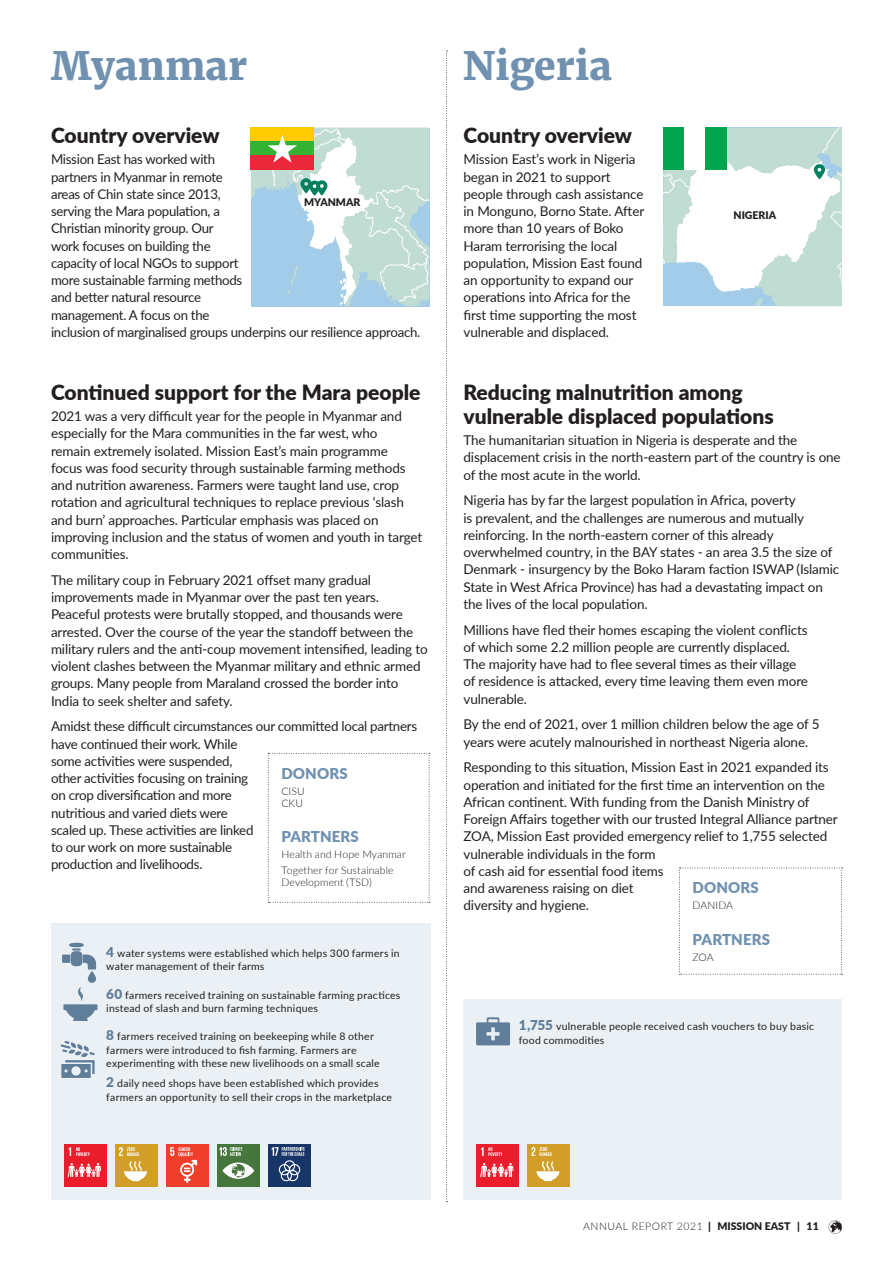
<style>
.page{position:relative;width:893px;height:1263px;background:#fff}
.page>*{position:absolute;margin:0;border:0;box-sizing:border-box;transform-origin:0 0}
.Overskrift{font:800 39px "Merriweather";color:#7091b0}
.Rubrik_14{font:900 21px/24px "Lato";color:#231f20}
.Boks_Overskrift{font:900 15px "Lato";letter-spacing:.01em;color:#7091b0}
.Brød_9_11_5{font:13.5px/17.2px "Lato";letter-spacing:-.01em;color:#231f20}
.fakta_kopi{font:10.5px/13.5px "Lato";letter-spacing:.02em;color:#231f20}
.donor{font:300 10.5px/12px "Lato";letter-spacing:.01em;color:#231f20}
.donor-2{font:300 10.5px "Lato";letter-spacing:.05em;color:#231f20}
.t1{font:900 10.5px "Lato";color:#231f20}
.s1{font-weight:900;font-size:13.5px;color:#607d99}
.s2{font-weight:900}
</style>
<div class="page">
<svg style="left:268px;top:753px;width:162px;height:150px"></svg>
<svg style="left:679px;top:868px;width:164px;height:107px"></svg>
<div style="left:51px;top:923px;width:379px;height:276px;background:#ebf0f5"></div>
<div style="left:463px;top:999px;width:379px;height:200px;background:#ebf0f5"></div>
<svg style="left:446px;top:51px;width:1px;height:1151px"></svg>
<div style="left:69px;top:943px;width:15px;height:4px;border:2px solid #607d99;border-radius:50%"></div>
<svg style="left:63px;top:944px;width:34px;height:77px"></svg>
<svg style="left:251px;top:128px;width:178px;height:179px"></svg>
<svg style="left:60px;top:1041px;width:35px;height:37px"></svg>
<svg style="left:663px;top:128px;width:179px;height:178px"></svg>
<svg style="left:476px;top:1017px;width:34px;height:28px"></svg>
<div style="left:527px;top:1144px;width:43px;height:42px;background:#d19f28"></div>
<svg style="left:531px;top:1147px;width:29px;height:34px"></svg>
<div style="left:476px;top:1144px;width:43px;height:42px;background:#eb1c2c"></div>
<svg style="left:480px;top:1163px;width:33px;height:14px"></svg>
<svg style="left:481px;top:1147px;width:21px;height:9px"></svg>
<div style="left:217px;top:1144px;width:42px;height:42px;background:#46763b"></div>
<svg style="left:222px;top:1162px;width:32px;height:17px"></svg>
<svg style="left:219px;top:1147px;width:23px;height:9px"></svg>
<div style="left:115px;top:1144px;width:42px;height:42px;background:#d19f28"></div>
<svg style="left:119px;top:1147px;width:28px;height:34px"></svg>
<div style="left:64px;top:1144px;width:42px;height:42px;background:#eb1c2c"></div>
<svg style="left:68px;top:1163px;width:33px;height:14px"></svg>
<svg style="left:69px;top:1147px;width:21px;height:9px"></svg>
<div style="left:166px;top:1144px;width:42px;height:42px;background:#ef3e2a"></div>
<svg style="left:170px;top:1147px;width:27px;height:36px"></svg>
<div style="left:268px;top:1144px;width:42px;height:42px;background:#183567"></div>
<svg style="left:272px;top:1147px;width:33px;height:34px"></svg>
<svg style="left:828px;top:1220px;width:14px;height:14px"></svg>
<p class="Overskrift" style="left:51px;top:41px;width:198px">Myanmar</p>
<p class="Overskrift" style="left:463px;top:41px;width:150px">Nigeria</p>
<p class="Rubrik_14" style="left:51px;top:122px;width:170px">Country overview</p>
<p class="Brød_9_11_5" style="left:51px;top:150px;width:371px">Mission East has worked with<br>partners in Myanmar in remote<br>areas of Chin state since 2013,<br>serving the Mara population, a<br>Christian minority group. Our<br>work focuses on building the<br>capacity of local NGOs to support<br>more sustainable farming methods<br>and better natural resource<br>management. A focus on the<br>inclusion of marginalised groups underpins our resilience approach.</p>
<p class="t1" style="left:304px;top:194px;width:58px">MYANMAR</p>
<p class="Rubrik_14" style="left:463px;top:122px;width:170px">Country overview</p>
<p class="Brød_9_11_5" style="left:463px;top:150px;width:182px">Mission East’s work in Nigeria began in 2021 to support people through cash assistance in Monguno, Borno State. After more than 10 years of Boko<br>Haram terrorising the local population, Mission East found an opportunity to expand our operations into Africa for the first time supporting the most vulnerable and displaced.</p>
<p class="t1" style="left:733px;top:207px;width:44px">NIGERIA</p>
<p class="Rubrik_14" style="left:51px;top:379px;width:371px">Continued support for the Mara people</p>
<p class="Brød_9_11_5" style="left:51px;top:407px;width:373px">2021 was a very difficult year for the people in Myanmar and especially for the Mara communities in the far west, who<br>remain extremely isolated. Mission East’s main programme focus was food security through sustainable farming methods and nutrition awareness. Farmers were taught land use, crop rotation and agricultural techniques to replace previous ‘slash and burn’ approaches. Particular emphasis was placed on improving inclusion and the status of women and youth in target communities.</p>
<p class="Brød_9_11_5" style="left:51px;top:571px;width:378px">The military coup in February 2021 offset many gradual improvements made in Myanmar over the past ten years.<br>Peaceful protests were brutally stopped, and thousands were arrested. Over the course of the year the standoff between the military rulers and the anti-coup movement intensified, leading to violent clashes between the Myanmar military and ethnic armed groups. Many people from Maraland crossed the border into India to seek shelter and safety.</p>
<p class="Brød_9_11_5" style="left:51px;top:717px;width:368px">Amidst these difficult circumstances our committed local partners have continued their work. While<br>some activities were suspended,<br>other activities focusing on training<br>on crop diversification and more<br>nutritious and varied diets were<br>scaled up. These activities are linked<br>to our work on more sustainable<br>production and livelihoods.</p>
<p class="Boks_Overskrift" style="left:281px;top:762px;width:68px">DONORS</p>
<p class="donor" style="left:281px;top:785px;width:25px">CISU<br>CKU</p>
<p class="Boks_Overskrift" style="left:281px;top:825px;width:79px">PARTNERS</p>
<p class="donor" style="left:281px;top:848px;width:126px">Health and Hope Myanmar</p>
<p class="donor" style="left:281px;top:864px;width:114px">Together for Sustainable<br>Development (TSD)</p>
<p class="fakta_kopi" style="left:106px;top:945px;width:295px"><span class="s1">4</span> water systems were established which helps 300 farmers in water management of their farms</p>
<p class="fakta_kopi" style="left:106px;top:987px;width:296px"><span class="s1">60</span> farmers received training on sustainable farming practices instead of slash and burn farming techniques</p>
<p class="fakta_kopi" style="left:106px;top:1029px;width:275px"><span class="s1">8</span> farmers received training on beekeeping while 8 other farmers were introduced to fish farming. Farmers are experimenting with these new livelihoods on a small scale</p>
<p class="fakta_kopi" style="left:106px;top:1076px;width:287px"><span class="s1">2</span> daily need shops have been established which provides farmers an opportunity to sell their crops in the marketplace</p>
<p class="Rubrik_14" style="left:463px;top:379px;width:312px">Reducing malnutrition among vulnerable displaced populations</p>
<p class="Brød_9_11_5" style="left:463px;top:431px;width:379px">The humanitarian situation in Nigeria is desperate and the displacement crisis in the north-eastern part of the country is one of the most acute in the world.</p>
<p class="Brød_9_11_5" style="left:463px;top:491px;width:377px">Nigeria has by far the largest population in Africa, poverty<br>is prevalent, and the challenges are numerous and mutually reinforcing. In the north-eastern corner of this already overwhelmed country, in the BAY states - an area 3.5 the size of Denmark - insurgency by the Boko Haram faction ISWAP (Islamic State in West Africa Province) has had a devastating impact on the lives of the local population.</p>
<p class="Brød_9_11_5" style="left:463px;top:620px;width:346px">Millions have fled their homes escaping the violent conflicts of which some 2.2 million people are currently displaced.<br>The majority have had to flee several times as their village of residence is attacked, every time leaving them even more vulnerable.</p>
<p class="Brød_9_11_5" style="left:463px;top:715px;width:358px">By the end of 2021, over 1 million children below the age of 5 years were acutely malnourished in northeast Nigeria alone.</p>
<p class="Brød_9_11_5" style="left:463px;top:758px;width:376px">Responding to this situation, Mission East in 2021 expanded its operation and initiated for the first time an intervention on the African continent. With funding from the Danish Ministry of Foreign Affairs together with our trusted Integral Alliance partner ZOA, Mission East provided emergency relief to 1,755 selected vulnerable individuals in the form<br>of cash aid for essential food items<br>and awareness raising on diet<br>diversity and hygiene.</p>
<p class="Boks_Overskrift" style="left:693px;top:876px;width:68px">DONORS</p>
<p class="donor" style="left:693px;top:899px;width:42px">DANIDA</p>
<p class="Boks_Overskrift" style="left:693px;top:928px;width:79px">PARTNERS</p>
<p class="donor" style="left:693px;top:951px;width:23px">ZOA</p>
<p class="fakta_kopi" style="left:519px;top:1019px;width:297px"><span class="s1">1,755</span> vulnerable people received cash vouchers to buy basic food commodities</p>
<p class="donor-2" style="left:583px;top:1219px;width:237px">ANNUAL REPORT 2021 <span class="s2">| MISSION EAST | 11</span></p>
</div>
